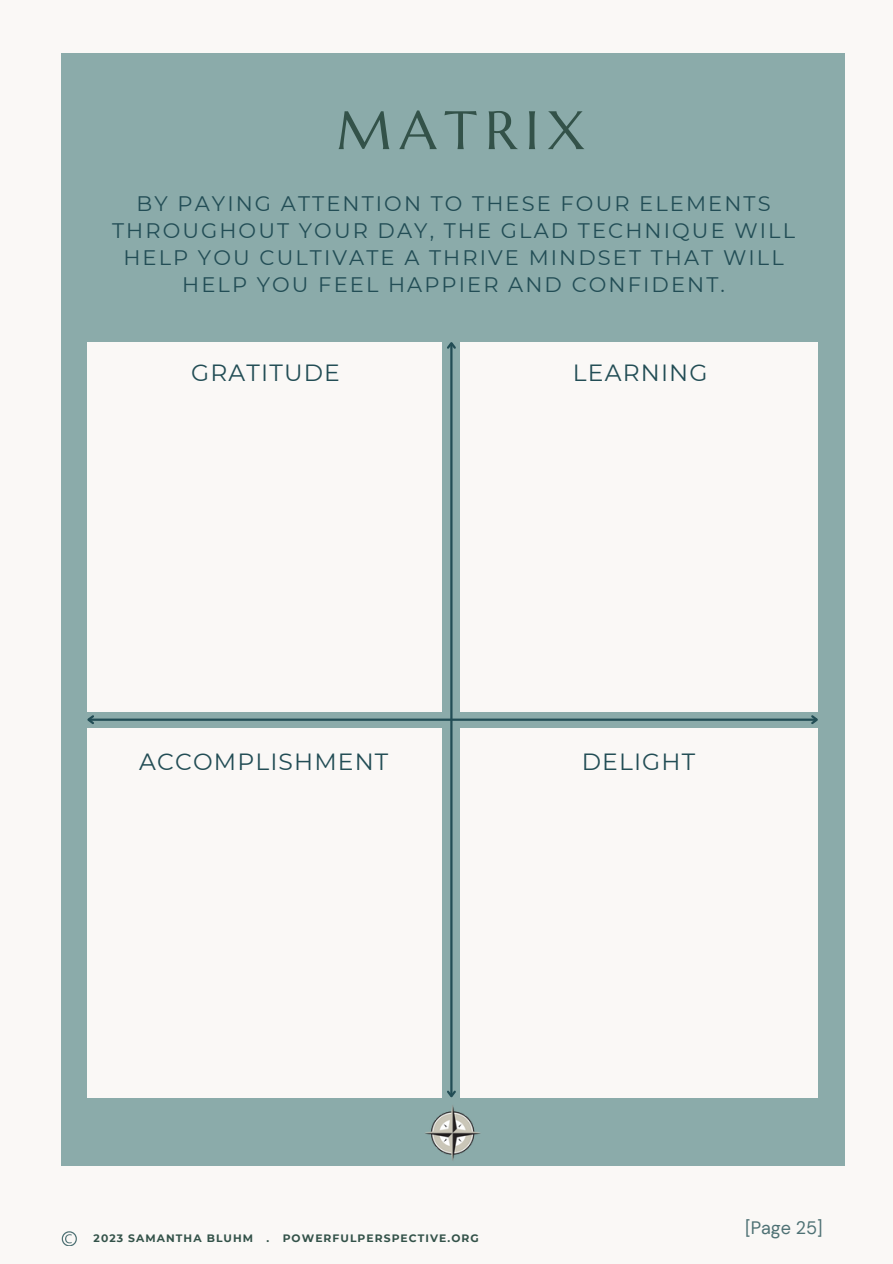
<style>
.page{position:relative;width:893px;height:1264px;background:#fff}
.page>*{position:absolute;margin:0;border:0;box-sizing:border-box;transform-origin:0 0}
.t1{font:54px "Marcellus";letter-spacing:.15em;color:#335249}
.t2{font:23.4px "Montserrat";letter-spacing:.05em;color:#224d55}
.t3{font:21px/27px "Montserrat";letter-spacing:.1em;color:#224d55;text-align:center}
.t4{font:18px "DM Sans";color:#4e7174}
.t5{font:700 10.8px "Montserrat";letter-spacing:.1em;color:#335249}
</style>
<div class="page">
<div style="left:0;top:0;width:892px;height:1263px;background:#faf8f6"></div>
<div style="left:62px;top:54px;width:782px;height:1111px;background:#8babaa"></div>
<div style="left:87px;top:342px;width:355px;height:369px;background:#faf8f6"></div>
<div style="left:87px;top:727px;width:355px;height:370px;background:#faf8f6"></div>
<div style="left:461px;top:342px;width:356px;height:369px;background:#faf8f6"></div>
<div style="left:461px;top:727px;width:356px;height:370px;background:#faf8f6"></div>
<hr style="left:88px;top:718px;width:728px;height:2px;background:#224d55">
<svg style="left:87px;top:715px;width:9px;height:9px"></svg>
<svg style="left:809px;top:715px;width:9px;height:9px"></svg>
<hr style="left:450px;top:343px;width:2px;height:753px;background:#224d55">
<svg style="left:447px;top:1088px;width:9px;height:10px"></svg>
<svg style="left:447px;top:342px;width:9px;height:9px"></svg>
<img style="left:425px;top:1105px;width:56px;height:56px">
<svg style="left:62px;top:1231px;width:14px;height:14px"></svg>
<h2 class="t1" style="left:336px;top:96px;width:250px">MATRIX</h2>
<h2 class="t3" style="left:112px;top:190px;width:684px">BY PAYING ATTENTION TO THESE FOUR ELEMENTS THROUGHOUT YOUR DAY, THE GLAD TECHNIQUE WILL HELP YOU CULTIVATE A THRIVE MINDSET THAT WILL HELP YOU FEEL HAPPIER AND CONFIDENT.</h2>
<h1 class="t2" style="left:191px;top:359px;width:150px">GRATITUDE</h1>
<h3 class="t2" style="left:139px;top:747px;width:251px">ACCOMPLISHMENT</h3>
<h2 class="t2" style="left:573px;top:359px;width:136px">LEARNING</h2>
<h2 class="t2" style="left:581px;top:747px;width:115px">DELIGHT</h2>
<p class="t5" style="left:94px;top:1231px;width:386px">2023 SAMANTHA BLUHM . POWERFULPERSPECTIVE.ORG</p>
<p class="t4" style="left:745px;top:1215px;width:79px">[Page 25]</p>
</div>
